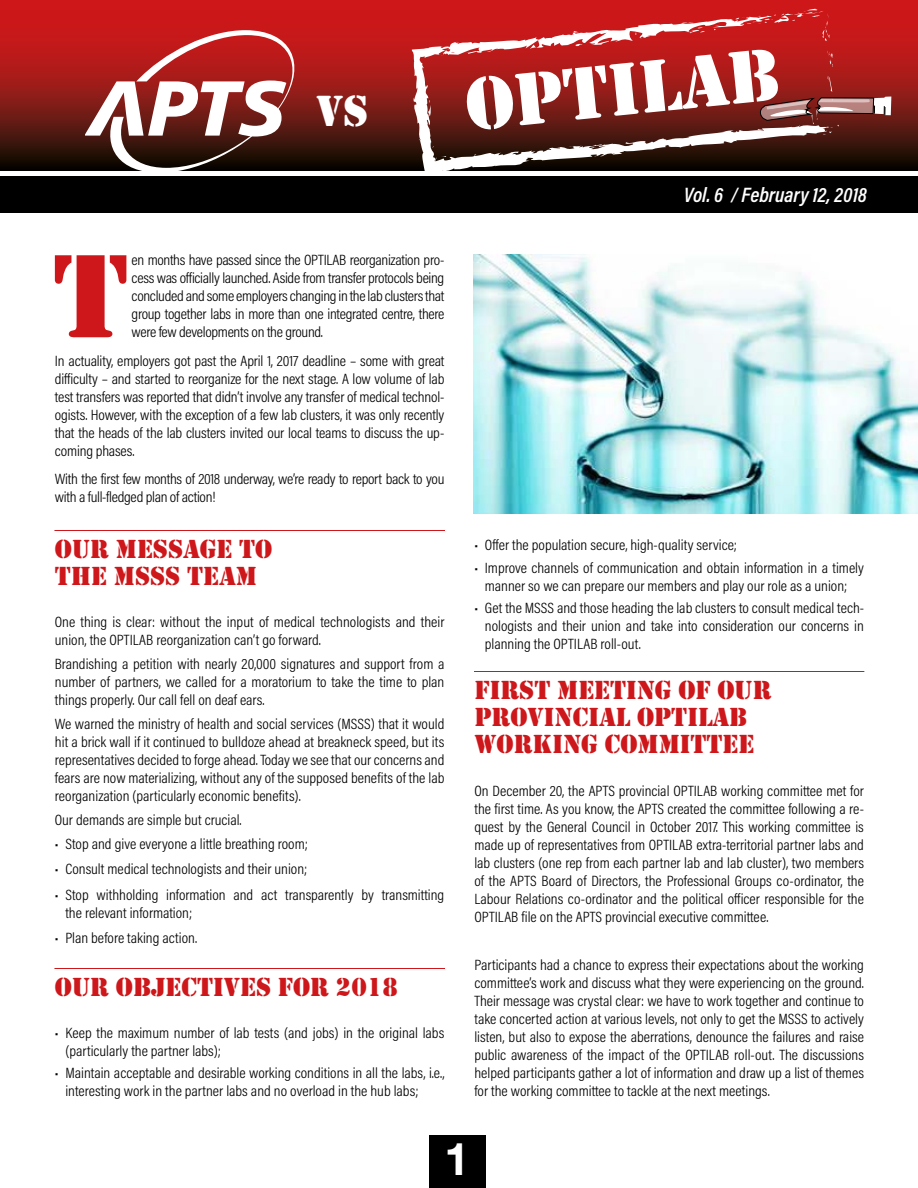
<style>
.page{position:relative;width:918px;height:1188px;background:#fff}
.page>*{position:absolute;margin:0;border:0;box-sizing:border-box;transform-origin:0 0}
.t1{font:123px "Stencil";color:#cd171a;scale:1.05 1}
.t2{font:77.25px "Stencil";color:#fff}
.t3{font:45px "Stencil";color:#fff}
.t4{font:700 45px "Helvetica Neue";color:#fff}
.t5{font:27px/27px "Stencil";color:#cd171a}
.t6{font:italic 600 21px "Acumin Pro Cond";color:#fff}
.t7{font:300 15px/18px "Acumin Pro Cond";color:#000;text-align:justify;scale:1.05 1}
.t8{font:300 15px/18px "Acumin Pro Cond";letter-spacing:-.02em;color:#000;scale:1.05 1}
</style>
<div class="page">
<div style="left:430px;top:1135px;width:56px;height:53px;background:#000"></div>
<svg style="left:0;top:0;width:918px;height:171px;background:#971715"></svg>
<svg style="left:86px;top:30px;width:208px;height:141px"></svg>
<svg style="left:828px;top:50px;width:6px;height:19px"></svg>
<svg style="left:412px;top:15px;width:416px;height:156px;background:#90322f"></svg>
<svg style="left:440px;top:50px;width:8px;height:6px"></svg>
<svg style="left:731px;top:9px;width:99px;height:33px;background:#cc282a"></svg>
<svg style="left:681px;top:22px;width:26px;height:11px"></svg>
<svg style="left:635px;top:32px;width:8px;height:7px"></svg>
<svg style="left:575px;top:43px;width:8px;height:3px"></svg>
<svg style="left:441px;top:156px;width:6px;height:2px"></svg>
<div style="left:0;top:177px;width:918px;height:36px;background:#000"></div>
<svg style="left:759px;top:76px;width:132px;height:59px;background:#954945"></svg>
<svg style="left:55px;top:530px;width:390px;height:1px"></svg>
<svg style="left:55px;top:968px;width:390px;height:1px"></svg>
<svg style="left:474px;top:671px;width:390px;height:1px"></svg>
<img style="left:474px;top:254px;width:444px;height:260px">
<h3 class="t3" style="left:316px;top:85px;width:54px">VS</h3>
<h2 class="t2" style="left:461px;top:61px;width:317px;rotate:-6deg">OPTILAB</h2>
<h1 class="t1" style="left:52px;top:225px;width:75px">T</h1>
<p class="t7" style="left:132px;top:251px;width:300px">en months have passed since the OPTILAB reorganization pro&shy;cess was officially launched. Aside from transfer protocols being concluded and some employers changing in the lab clusters that group together labs in more than one integrated centre, there were few developments on the ground.</p>
<p class="t7" style="left:55px;top:351px;width:373px">In actuality, employers got past the April 1, 2017 deadline – some with great difficulty – and started to reorganize for the next stage. A low volume of lab test transfers was reported that didn’t involve any transfer of medical technol&shy;ogists. However, with the exception of a few lab clusters, it was only recently that the heads of the lab clusters invited our local teams to discuss the up&shy;coming phases.</p>
<p class="t8" style="left:55px;top:470px;width:373px">With the first few months of 2018 underway, we’re ready to report back to you with a full-fledged plan of action!</p>
<h3 class="t5" style="left:55px;top:536px;width:202px">OUR MESSAGE TO<br>THE MSSS</h3>
<h3 class="t5" style="left:187px;top:563px;width:71px">TEAM</h3>
<p class="t7" style="left:55px;top:612px;width:373px">One thing is clear: without the input of medical technologists and their union, the OPTILAB reorganization can’t go forward.</p>
<p class="t7" style="left:55px;top:654px;width:373px">Brandishing a petition with nearly 20,000 signatures and support from a number of partners, we called for a moratorium to take the time to plan things properly. Our call fell on deaf ears.</p>
<p class="t7" style="left:55px;top:714px;width:373px">We warned the ministry of health and social services (MSSS) that it would hit a brick wall if it continued to bulldoze ahead at breakneck speed, but its representatives decided to forge ahead. Today we see that our concerns and fears are now materializing, without any of the supposed benefits of the lab reorganization (particularly economic benefits).</p>
<p class="t7" style="left:55px;top:810px;width:179px">Our demands are simple but crucial.</p>
<p class="t7" style="left:55px;top:834px;width:243px">• Stop and give everyone a little breathing room;</p>
<p class="t7" style="left:55px;top:860px;width:242px">• Consult medical technologists and their union;</p>
<p class="t7" style="left:65px;top:885px;width:362px;text-indent:-11px">• Stop withholding information and act transparently by transmitting the relevant information;</p>
<p class="t7" style="left:55px;top:929px;width:137px">• Plan before taking action.</p>
<h3 class="t5" style="left:55px;top:974px;width:345px">OUR OBJECTIVES FOR 2018</h3>
<p class="t7" style="left:65px;top:1023px;width:362px;text-indent:-11px">• Keep the maximum number of lab tests (and jobs) in the original labs (particularly the partner labs);</p>
<p class="t7" style="left:65px;top:1064px;width:363px;text-indent:-11px">• Maintain acceptable and desirable working conditions in all the labs, i.e., interesting work in the partner labs and no overload in the hub labs;</p>
<h3 class="t6" style="left:684px;top:181px;width:185px">Vol. 6 / February 12, 2018</h3>
<p class="t7" style="left:474px;top:536px;width:252px">• Offer the population secure, high-quality service;</p>
<p class="t7" style="left:474px;top:559px;width:373px;text-align:center">• Improve channels of communication and obtain information in a timely manner so we can prepare our members and play our role as a union;</p>
<p class="t7" style="left:485px;top:599px;width:363px;text-indent:-11px">• Get the MSSS and those heading the lab clusters to consult medical tech&shy;nologists and their union and take into consideration our concerns in planning the OPTILAB roll-out.</p>
<h3 class="t5" style="left:474px;top:677px;width:299px">FIRST MEETING OF OUR<br>PROVINCIAL OPTILAB<br>WORKING COMMITTEE</h3>
<p class="t7" style="left:474px;top:782px;width:373px">On December 20, the APTS provincial OPTILAB working committee met for the first time. As you know, the APTS created the committee following a re&shy;quest by the General Council in October 2017. This working committee is made up of representatives from OPTILAB extra-territorial partner labs and lab clusters (one rep from each partner lab and lab cluster), two members of the APTS Board of Directors, the Professional Groups co-ordinator, the Labour Relations co-ordinator and the political officer responsible for the OPTILAB file on the APTS provincial executive committee.</p>
<p class="t7" style="left:474px;top:956px;width:373px">Participants had a chance to express their expectations about the working committee’s work and discuss what they were experiencing on the ground.<br>Their message was crystal clear: we have to work together and continue to take concerted action at various levels, not only to get the MSSS to actively listen, but also to expose the aberrations, denounce the failures and raise public awareness of the impact of the OPTILAB roll-out. The discussions helped participants gather a lot of information and draw up a list of themes for the working committee to tackle at the next meetings.</p>
<h3 class="t4" style="left:444px;top:1123px;width:27px">1</h3>
</div>
